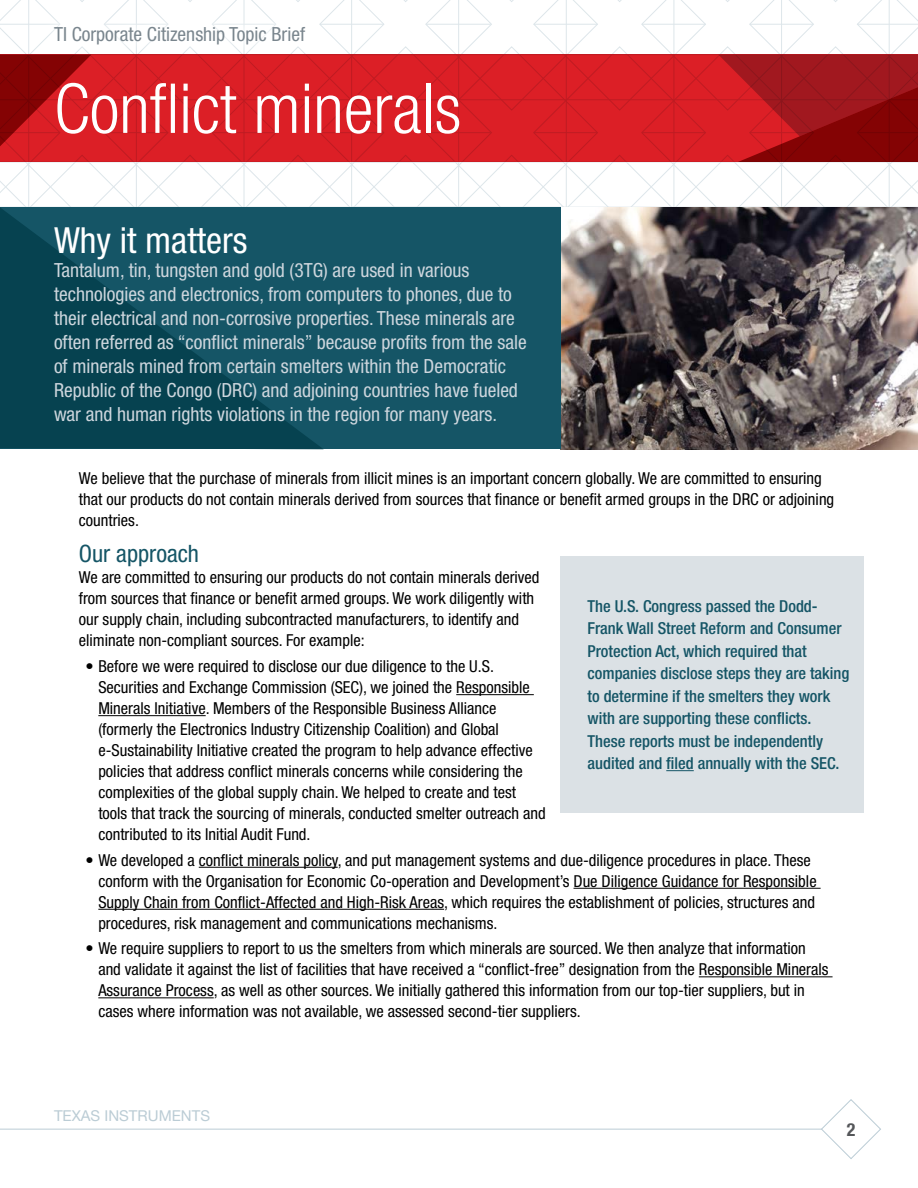
<style>
.page{position:relative;width:918px;height:1188px;background:#fff}
.page>*{position:absolute;margin:0;border:0;box-sizing:border-box;transform-origin:0 0}
.t1{font:300 condensed 69px "Helvetica Neue LT Std";color:#fff}
.t2{font:condensed 36px "Helvetica Neue LT Std";color:#fff}
.t3{font:condensed 24px "Helvetica Neue LT Std";color:#155566}
.t4{font:condensed 19.5px/24px "Helvetica Neue LT Std";color:#cdd6dd}
.t5{font:condensed 19.5px "Helvetica Neue LT Std";color:#79858d}
.t6{font:700 condensed 18px "Helvetica Neue LT Std";color:#55575a}
.t7{font:condensed 16.5px/21px "Helvetica Neue LT Std";color:#000}
.t8{font:500 condensed 16.5px/22.5px "Helvetica Neue LT Std";color:#155566}
.t9{font:15px "Helvetica Neue LT Std";color:#bbccd5}
</style>
<div class="page">
<svg style="left:820px;top:1099px;width:61px;height:60px"></svg>
<hr style="left:0;top:1129px;width:822px;height:1px;background:#bbccd5">
<svg style="left:0;top:0;width:918px;height:207px"></svg>
<div style="left:42px;top:14px;width:275px;height:42px;background:#fff"></div>
<img style="left:561px;top:207px;width:357px;height:242px">
<div style="left:0;top:207px;width:561px;height:242px;background:#155566"></div>
<svg style="left:0;top:208px;width:323px;height:241px;fill:#064250"></svg>
<hr style="left:456px;top:694px;width:78px;height:1px;background:#000">
<hr style="left:98px;top:715px;width:108px;height:1px;background:#000">
<hr style="left:199px;top:867px;width:139px;height:1px;background:#000">
<hr style="left:574px;top:888px;width:247px;height:1px;background:#000">
<hr style="left:98px;top:909px;width:346px;height:1px;background:#000">
<hr style="left:699px;top:976px;width:134px;height:1px;background:#000">
<hr style="left:98px;top:997px;width:116px;height:1px;background:#000">
<div style="left:561px;top:556px;width:303px;height:257px;background:#dbe1e5"></div>
<svg style="left:666px;top:770px;width:28px;height:1px"></svg>
<p class="t5" style="left:54px;top:23px;width:253px">TI Corporate Citizenship Topic Brief</p>
<h1 class="t1" style="left:54px;top:69px;width:409px">Conflict minerals</h1>
<h2 class="t2" style="left:54px;top:219px;width:195px">Why it matters</h2>
<p class="t4" style="left:54px;top:258px;width:474px">Tantalum, tin, tungsten and gold (3TG) are used in various technologies and electronics, from computers to phones, due to their electrical and non-corrosive properties. These minerals are often referred as “conflict minerals” because profits from the sale of minerals mined from certain smelters within the Democratic Republic of the Congo (DRC) and adjoining countries have fueled war and human rights violations in the region for many years.</p>
<p class="t7" style="left:79px;top:467px;width:757px">We believe that the purchase of minerals from illicit mines is an important concern globally. We are committed to ensuring that our products do not contain minerals derived from sources that finance or benefit armed groups in the DRC or adjoining countries.</p>
<h3 class="t3" style="left:79px;top:540px;width:122px">Our approach</h3>
<p class="t7" style="left:79px;top:567px;width:462px">We are committed to ensuring our products do not contain minerals derived from sources that finance or benefit armed groups. We work diligently with our supply chain, including subcontracted manufacturers, to identify and eliminate non-compliant sources. For example:</p>
<p class="t7" style="left:98px;top:656px;width:449px;text-indent:-13px">• Before we were required to disclose our due diligence to the U.S.<br>Securities and Exchange Commission (SEC), we joined the Responsible Minerals Initiative. Members of the Responsible Business Alliance (formerly the Electronics Industry Citizenship Coalition) and Global e-Sustainability Initiative created the program to help advance effective policies that address conflict minerals concerns while considering the complexities of the global supply chain. We helped to create and test tools that track the sourcing of minerals, conducted smelter outreach and contributed to its Initial Audit Fund.</p>
<p class="t7" style="left:98px;top:849px;width:720px;text-indent:-13px">• We developed a conflict minerals policy, and put management systems and due-diligence procedures in place. These conform with the Organisation for Economic Co-operation and Development’s Due Diligence Guidance for Responsible Supply Chain from Conflict-Affected and High-Risk Areas, which requires the establishment of policies, structures and procedures, risk management and communications mechanisms.</p>
<p class="t7" style="left:98px;top:938px;width:732px;text-indent:-13px">• We require suppliers to report to us the smelters from which minerals are sourced. We then analyze that information and validate it against the list of facilities that have received a “conflict-free” designation from the Responsible Minerals Assurance Process, as well as other sources. We initially gathered this information from our top-tier suppliers, but in cases where information was not available, we assessed second-tier suppliers.</p>
<p class="t8" style="left:588px;top:594px;width:263px">The U.S. Congress passed the Dodd-Frank Wall Street Reform and Consumer Protection Act, which required that companies disclose steps they are taking to determine if the smelters they work with are supporting these conflicts.<br>These reports must be independently audited and filed annually with the SEC.</p>
<p class="t9" style="left:54px;top:1107px;width:158px">TEXAS INSTRUMENTS</p>
<p class="t6" style="left:847px;top:1118px;width:10px">2</p>
</div>
